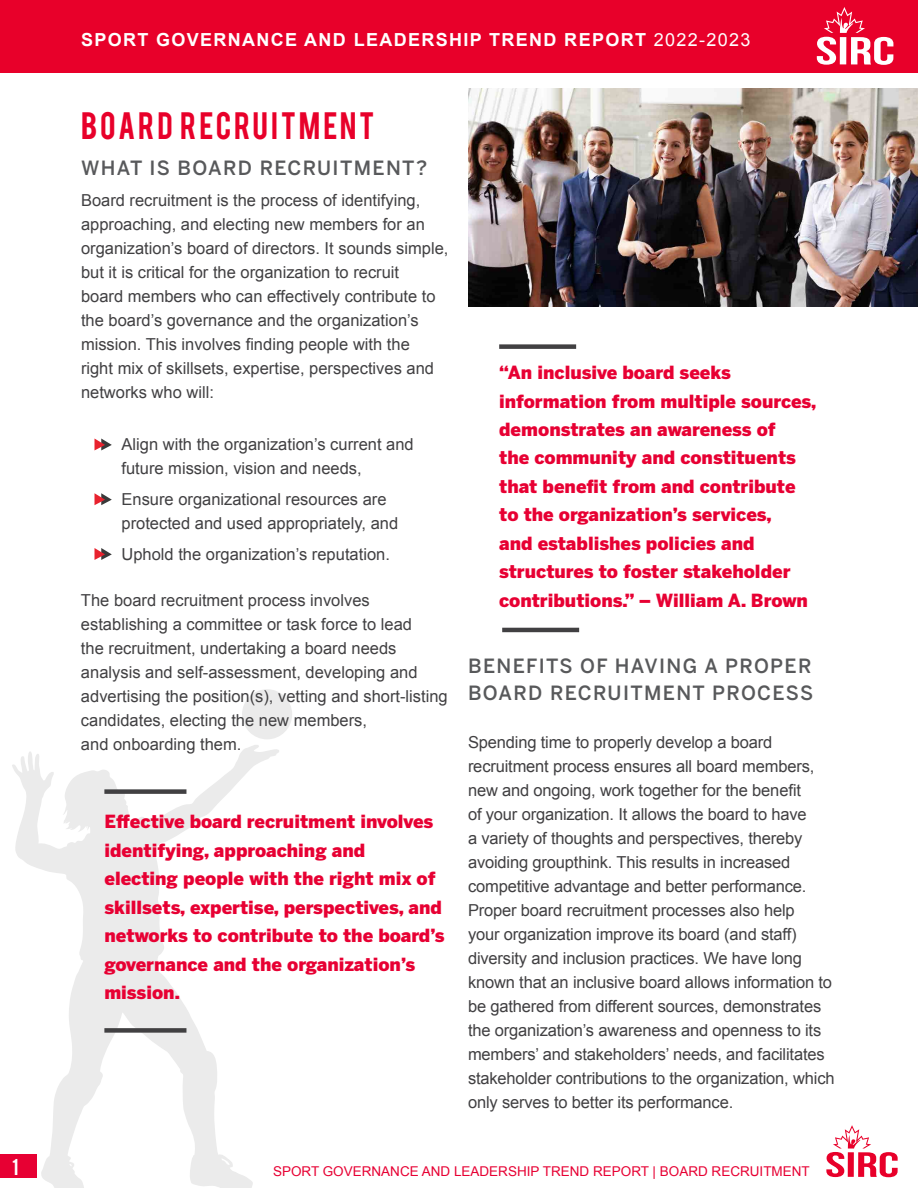
<style>
.page{position:relative;width:918px;height:1188px;background:#fff}
.page>*{position:absolute;margin:0;border:0;box-sizing:border-box;transform-origin:0 0}
.t1{font:30px "Bebas";letter-spacing:.09em;color:#e8002a}
.t2{font:500 19.5px/27px "Benton Sans";letter-spacing:.07em;color:#58595b}
.t3{font:900 18px/28.5px "Benton Sans";color:#e70033}
.t4{font:700 18px "Arial";letter-spacing:.075em;color:#fff}
.t5{font:18px "Bebas";color:#fff}
.t6{font:16.5px/24px "Arial";color:#414042}
.t7{font:13.5px "Arial";color:#e70033}
.s1{font-weight:400}
</style>
<div class="page">
<div style="left:0;top:1155px;width:38px;height:23px;background:#e70033"></div>
<svg style="left:11px;top:745px;width:268px;height:443px"></svg>
<div style="left:242px;top:689px;width:50px;height:50px;background:#ebebeb;border-radius:50%"></div>
<svg style="left:94px;top:438px;width:18px;height:12px"></svg>
<svg style="left:94px;top:493px;width:18px;height:12px"></svg>
<svg style="left:94px;top:548px;width:18px;height:12px"></svg>
<div style="left:0;top:0;width:918px;height:73px;background:#e8002a"></div>
<svg style="left:817px;top:7px;width:76px;height:58px"></svg>
<div style="left:104px;top:789px;width:82px;height:5px;background:#414042"></div>
<div style="left:104px;top:1028px;width:82px;height:5px;background:#414042"></div>
<svg style="left:826px;top:1125px;width:72px;height:52px"></svg>
<div style="left:499px;top:344px;width:77px;height:5px;background:#414042"></div>
<hr style="left:502px;top:628px;width:77px;height:4px;background:#414042">
<img style="left:468px;top:89px;width:450px;height:218px">
<p class="t5" style="left:12px;top:1154px;width:8px">1</p>
<p class="t4" style="left:81px;top:28px;width:671px">SPORT GOVERNANCE AND LEADERSHIP TREND REPORT <span class="s1">2022-2023</span></p>
<h1 class="t1" style="left:81px;top:104px;width:295px">BOARD RECRUITMENT</h1>
<p class="t2" style="left:81px;top:154px;width:348px">WHAT IS BOARD RECRUITMENT?</p>
<p class="t6" style="left:81px;top:188px;width:369px">Board recruitment is the process of identifying, approaching, and electing new members for an organization’s board of directors. It sounds simple, but it is critical for the organization to recruit<br>board members who can effectively contribute to the board’s governance and the organization’s mission. This involves finding people with the<br>right mix of skillsets, expertise, perspectives and networks who will:</p>
<p class="t6" style="left:121px;top:433px;width:294px">Align with the organization’s current and future mission, vision and needs,</p>
<p class="t6" style="left:121px;top:488px;width:278px">Ensure organizational resources are protected and used appropriately, and</p>
<p class="t6" style="left:121px;top:542px;width:270px">Uphold the organization’s reputation.</p>
<p class="t6" style="left:81px;top:588px;width:368px">The board recruitment process involves establishing a committee or task force to lead<br>the recruitment, undertaking a board needs analysis and self-assessment, developing and advertising the position(s), vetting and short-listing candidates, electing the new members,<br>and onboarding them.</p>
<p class="t3" style="left:104px;top:807px;width:342px">Effective board recruitment involves identifying, approaching and<br>electing people with the right mix of skillsets, expertise, perspectives, and networks to contribute to the board’s governance and the organization’s mission.</p>
<p class="t3" style="left:499px;top:358px;width:319px">“An inclusive board seeks information from multiple sources, demonstrates an awareness of<br>the community and constituents that benefit from and contribute to the organization’s services,<br>and establishes policies and structures to foster stakeholder contributions.” – William A. Brown</p>
<p class="t2" style="left:468px;top:652px;width:347px">BENEFITS OF HAVING A PROPER<br>BOARD RECRUITMENT PROCESS</p>
<p class="t6" style="left:468px;top:731px;width:368px">Spending time to properly develop a board recruitment process ensures all board members, new and ongoing, work together for the benefit<br>of your organization. It allows the board to have<br>a variety of thoughts and perspectives, thereby avoiding groupthink. This results in increased competitive advantage and better performance.<br>Proper board recruitment processes also help<br>your organization improve its board (and staff) diversity and inclusion practices. We have long known that an inclusive board allows information to be gathered from different sources, demonstrates the organization’s awareness and openness to its members’ and stakeholders’ needs, and facilitates stakeholder contributions to the organization, which only serves to better its performance.</p>
<p class="t7" style="left:273px;top:1162px;width:538px">SPORT GOVERNANCE AND LEADERSHIP TREND REPORT | BOARD RECRUITMENT</p>
</div>
